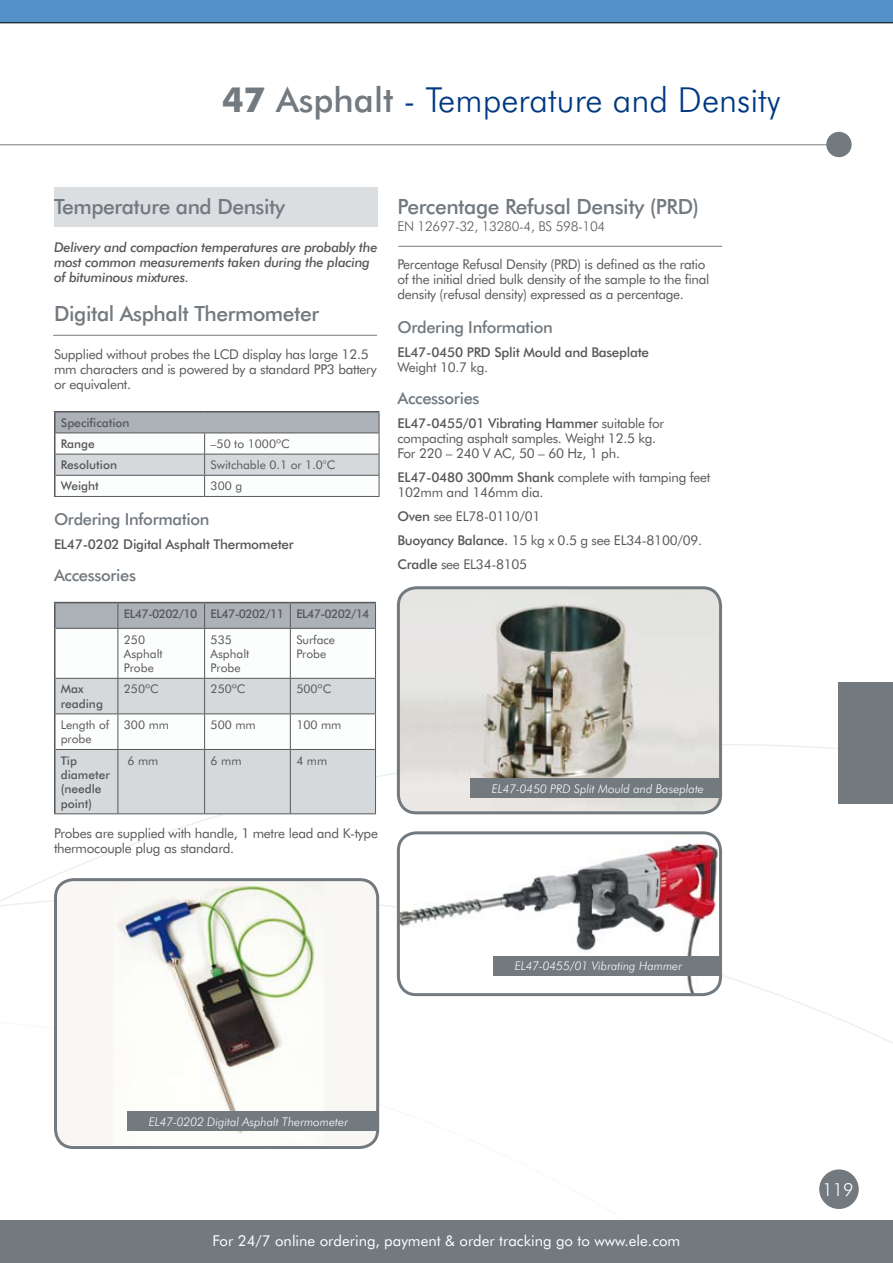
<style>
.page{position:relative;width:893px;height:1263px;background:#fff}
.page>*{position:absolute;margin:0;border:0;box-sizing:border-box;transform-origin:0 0}
.t1{font:300 34.5px "Futura BT";color:#003882}
.t2{font:500 21px "Futura BT";letter-spacing:-.02em;color:#72797f}
.t3{font:300 18px "Futura BT";color:#fff}
.t4{font:500 16.5px "Futura BT";letter-spacing:-.02em;color:#72797f}
.t5{font:15px "Futura BT";color:#fff}
.t6{font:13.5px/15px "Futura BT";letter-spacing:-.02em;color:#58585a}
.t7{font:italic 500 13.5px/15px "Futura BT";letter-spacing:-.02em;color:#58585a}
.t8{font:500 13.5px "Futura BT";letter-spacing:-.02em;color:#58585a}
.t9{font:300 13.5px "Futura BT";letter-spacing:-.02em;color:#58585a}
.t10{font:12px/14.4px "Futura BT";color:#58585a}
.t11{font:italic 300 12px "Futura BT";color:#fff}
.t12{font:500 12px/14.4px "Futura BT";color:#58585a}
.t13{font:500 12px "Futura BT";letter-spacing:-.05em;color:#58585a}
.s1{font-weight:700;color:#72797f}
.s2{font-weight:500;color:#72797f}
.s3{font-weight:500}
</style>
<div class="page">
<div style="left:54px;top:187px;width:324px;height:40px;background:#dbdee1"></div>
<svg style="left:0;top:797px;width:893px;height:412px"></svg>
<div style="left:819px;top:1169px;width:40px;height:40px;background:#72797f;border-radius:50%"></div>
<div style="left:826px;top:132px;width:26px;height:25px;background:#72797f;border-radius:50%"></div>
<div style="left:0;top:0;width:893px;height:23px;background:#5391c8"></div>
<div style="left:0;top:1220px;width:893px;height:43px;background:#72797f"></div>
<svg style="left:56px;top:412px;width:324px;height:84px"></svg>
<hr style="left:54px;top:496px;width:151px;height:1px;background:#58585a">
<hr style="left:205px;top:496px;width:174px;height:1px;background:#58585a">
<hr style="left:54px;top:411px;width:151px;height:1px;background:#58585a">
<hr style="left:54px;top:412px;width:2px;height:21px;background:#58585a">
<hr style="left:205px;top:411px;width:174px;height:1px;background:#58585a">
<hr style="left:54px;top:433px;width:2px;height:21px;background:#58585a">
<hr style="left:54px;top:454px;width:2px;height:21px;background:#58585a">
<hr style="left:54px;top:475px;width:2px;height:21px;background:#58585a">
<svg style="left:56px;top:603px;width:320px;height:210px"></svg>
<hr style="left:56px;top:628px;width:62px;height:1px;background:#58585a">
<hr style="left:118px;top:628px;width:87px;height:1px;background:#58585a">
<hr style="left:118px;top:629px;width:1px;height:49px;background:#58585a">
<hr style="left:205px;top:628px;width:85px;height:1px;background:#58585a">
<hr style="left:204px;top:629px;width:1px;height:49px;background:#58585a">
<hr style="left:290px;top:628px;width:86px;height:1px;background:#58585a">
<hr style="left:290px;top:629px;width:1px;height:49px;background:#58585a">
<hr style="left:375px;top:629px;width:1px;height:49px;background:#58585a">
<hr style="left:56px;top:678px;width:62px;height:1px;background:#58585a">
<hr style="left:118px;top:678px;width:87px;height:1px;background:#58585a">
<hr style="left:118px;top:679px;width:1px;height:34px;background:#58585a">
<hr style="left:205px;top:678px;width:85px;height:1px;background:#58585a">
<hr style="left:204px;top:679px;width:1px;height:34px;background:#58585a">
<hr style="left:290px;top:678px;width:86px;height:1px;background:#58585a">
<hr style="left:290px;top:679px;width:1px;height:34px;background:#58585a">
<hr style="left:375px;top:679px;width:1px;height:34px;background:#58585a">
<hr style="left:56px;top:713px;width:62px;height:1px;background:#58585a">
<hr style="left:118px;top:713px;width:87px;height:1px;background:#58585a">
<hr style="left:118px;top:714px;width:1px;height:35px;background:#58585a">
<hr style="left:205px;top:713px;width:85px;height:1px;background:#58585a">
<hr style="left:204px;top:714px;width:1px;height:35px;background:#58585a">
<hr style="left:290px;top:713px;width:86px;height:1px;background:#58585a">
<hr style="left:290px;top:714px;width:1px;height:35px;background:#58585a">
<hr style="left:375px;top:714px;width:1px;height:35px;background:#58585a">
<hr style="left:56px;top:749px;width:62px;height:1px;background:#58585a">
<hr style="left:118px;top:749px;width:87px;height:1px;background:#58585a">
<hr style="left:118px;top:750px;width:1px;height:63px;background:#58585a">
<hr style="left:205px;top:749px;width:85px;height:1px;background:#58585a">
<hr style="left:204px;top:750px;width:1px;height:63px;background:#58585a">
<hr style="left:290px;top:749px;width:86px;height:1px;background:#58585a">
<hr style="left:290px;top:750px;width:1px;height:63px;background:#58585a">
<hr style="left:375px;top:750px;width:1px;height:63px;background:#58585a">
<hr style="left:54px;top:813px;width:64px;height:1px;background:#58585a">
<hr style="left:118px;top:813px;width:87px;height:1px;background:#58585a">
<hr style="left:205px;top:813px;width:85px;height:1px;background:#58585a">
<hr style="left:290px;top:813px;width:86px;height:1px;background:#58585a">
<hr style="left:54px;top:602px;width:64px;height:1px;background:#58585a">
<hr style="left:54px;top:603px;width:2px;height:25px;background:#58585a">
<hr style="left:118px;top:602px;width:87px;height:1px;background:#58585a">
<hr style="left:205px;top:602px;width:85px;height:1px;background:#58585a">
<hr style="left:290px;top:602px;width:86px;height:1px;background:#58585a">
<hr style="left:54px;top:628px;width:2px;height:50px;background:#58585a">
<hr style="left:54px;top:678px;width:2px;height:36px;background:#58585a">
<hr style="left:54px;top:714px;width:2px;height:35px;background:#58585a">
<hr style="left:54px;top:749px;width:2px;height:64px;background:#58585a">
<div style="left:56px;top:880px;width:322px;height:267px;background:#f8f7f3;border-radius:18px"></div>
<img style="left:115px;top:882px;width:208px;height:255px">
<div style="left:54px;top:878px;width:325px;height:271px;border:3px solid #72797f;border-radius:18px"></div>
<hr style="left:53px;top:335px;width:324px;height:1px;background:#72797f">
<img style="left:398px;top:590px;width:322px;height:223px">
<div style="left:397px;top:586px;width:325px;height:228px;border:3px solid #72797f;border-radius:18px"></div>
<div style="left:839px;top:682px;width:54px;height:122px;background:#72797f"></div>
<hr style="left:0;top:144px;width:842px;height:1px;background:#72797f">
<div style="left:128px;top:1112px;width:249px;height:19px;background:#72797f"></div>
<div style="left:470px;top:778px;width:250px;height:20px;background:#72797f"></div>
<img style="left:398px;top:833px;width:322px;height:162px">
<div style="left:397px;top:831px;width:325px;height:165px;border:3px solid #72797f;border-radius:18px"></div>
<div style="left:493px;top:956px;width:229px;height:19px;background:#72797f"></div>
<hr style="left:398px;top:246px;width:324px;height:1px;background:#72797f">
<h1 class="t1" style="left:222px;top:78px;width:560px"><span class="s1">47</span> <span class="s2">Asphalt</span> - Temperature and Density</h1>
<h2 class="t2" style="left:54px;top:194px;width:233px">Temperature and Density</h2>
<p class="t7" style="left:54px;top:240px;width:325px">Delivery and compaction temperatures are probably the most common measurements taken during the placing of bituminous mixtures.</p>
<h2 class="t2" style="left:54px;top:301px;width:267px">Digital Asphalt Thermometer</h2>
<p class="t6" style="left:54px;top:346px;width:324px">Supplied without probes the LCD display has large 12.5 mm characters and is powered by a standard PP3 battery or equivalent.</p>
<p class="t12" style="left:61px;top:412px;width:70px;line-height:21.1px">Specification<br>Range</p>
<p class="t10" style="left:211px;top:436px;width:81px">–50 to 1000ºC</p>
<p class="t12" style="left:61px;top:458px;width:58px">Resolution</p>
<p class="t10" style="left:211px;top:458px;width:127px">Switchable 0.1 or 1.0°C</p>
<p class="t12" style="left:61px;top:479px;width:40px">Weight</p>
<p class="t10" style="left:211px;top:479px;width:33px">300 g</p>
<p class="t4" style="left:54px;top:509px;width:157px">Ordering Information</p>
<p class="t8" style="left:54px;top:536px;width:241px">EL47-0202 Digital Asphalt Thermometer</p>
<p class="t4" style="left:54px;top:565px;width:84px">Accessories</p>
<p class="t13" style="left:124px;top:606px;width:247px">EL47-0202/10 EL47-0202/11 EL47-0202/14</p>
<p class="t10" style="left:124px;top:632px;width:40px">250<br>Asphalt<br>Probe</p>
<p class="t10" style="left:211px;top:632px;width:40px">535<br>Asphalt<br>Probe</p>
<p class="t10" style="left:296px;top:632px;width:40px">Surface<br>Probe</p>
<p class="t12" style="left:61px;top:682px;width:44px">Max reading</p>
<p class="t10" style="left:124px;top:682px;width:37px">250ºC</p>
<p class="t10" style="left:211px;top:682px;width:37px">250ºC</p>
<p class="t10" style="left:296px;top:682px;width:37px">500ºC</p>
<p class="t10" style="left:61px;top:717px;width:50px">Length of probe</p>
<p class="t10" style="left:124px;top:717px;width:47px">300 mm</p>
<p class="t10" style="left:211px;top:717px;width:47px">500 mm</p>
<p class="t10" style="left:296px;top:717px;width:47px">100 mm</p>
<p class="t12" style="left:61px;top:753px;width:51px">Tip diameter (needle point)</p>
<p class="t10" style="left:127px;top:753px;width:32px">6 mm</p>
<p class="t10" style="left:211px;top:753px;width:32px">6 mm</p>
<p class="t10" style="left:296px;top:753px;width:32px">4 mm</p>
<p class="t6" style="left:54px;top:826px;width:325px">Probes are supplied with handle, 1 metre lead and K-type thermocouple plug as standard.</p>
<h2 class="t2" style="left:397px;top:194px;width:303px">Percentage Refusal Density (PRD)</h2>
<p class="t9" style="left:397px;top:218px;width:209px">EN 12697-32, 13280-4, BS 598-104</p>
<p class="t6" style="left:397px;top:256px;width:314px">Percentage Refusal Density (PRD) is defined as the ratio of the initial dried bulk density of the sample to the final density (refusal density) expressed as a percentage.</p>
<p class="t4" style="left:397px;top:317px;width:157px">Ordering Information</p>
<p class="t8" style="left:397px;top:344px;width:253px">EL47-0450 PRD Split Mould and Baseplate</p>
<p class="t6" style="left:397px;top:360px;width:92px">Weight 10.7 kg.</p>
<p class="t4" style="left:397px;top:388px;width:84px">Accessories</p>
<p class="t6" style="left:397px;top:415px;width:268px"><span class="s3">EL47-0455/01 Vibrating Hammer</span> suitable for compacting asphalt samples. Weight 12.5 kg.<br>For 220 – 240 V AC, 50 – 60 Hz, 1 ph.</p>
<p class="t6" style="left:397px;top:469px;width:314px"><span class="s3">EL47-0480 300mm Shank</span> complete with tamping feet<br>102mm and 146mm dia.</p>
<p class="t6" style="left:397px;top:504px;width:306px;line-height:24px"><span class="s3">Oven</span> see EL78-0110/01<br><span class="s3">Buoyancy Balance.</span> 15 kg x 0.5 g see EL34-8100/09.<br><span class="s3">Cradle</span> see EL34-8105</p>
<p class="t11" style="left:492px;top:781px;width:214px">EL47-0450 PRD Split Mould and Baseplate</p>
<p class="t11" style="left:515px;top:959px;width:169px">EL47-0455/01 Vibrating Hammer</p>
<p class="t11" style="left:149px;top:1114px;width:201px">EL47-0202 Digital Asphalt Thermometer</p>
<p class="t5" style="left:213px;top:1232px;width:469px">For 24/7 online ordering, payment &amp; order tracking go to www.ele.com</p>
<h3 class="t3" style="left:822px;top:1179px;width:33px">119</h3>
</div>
